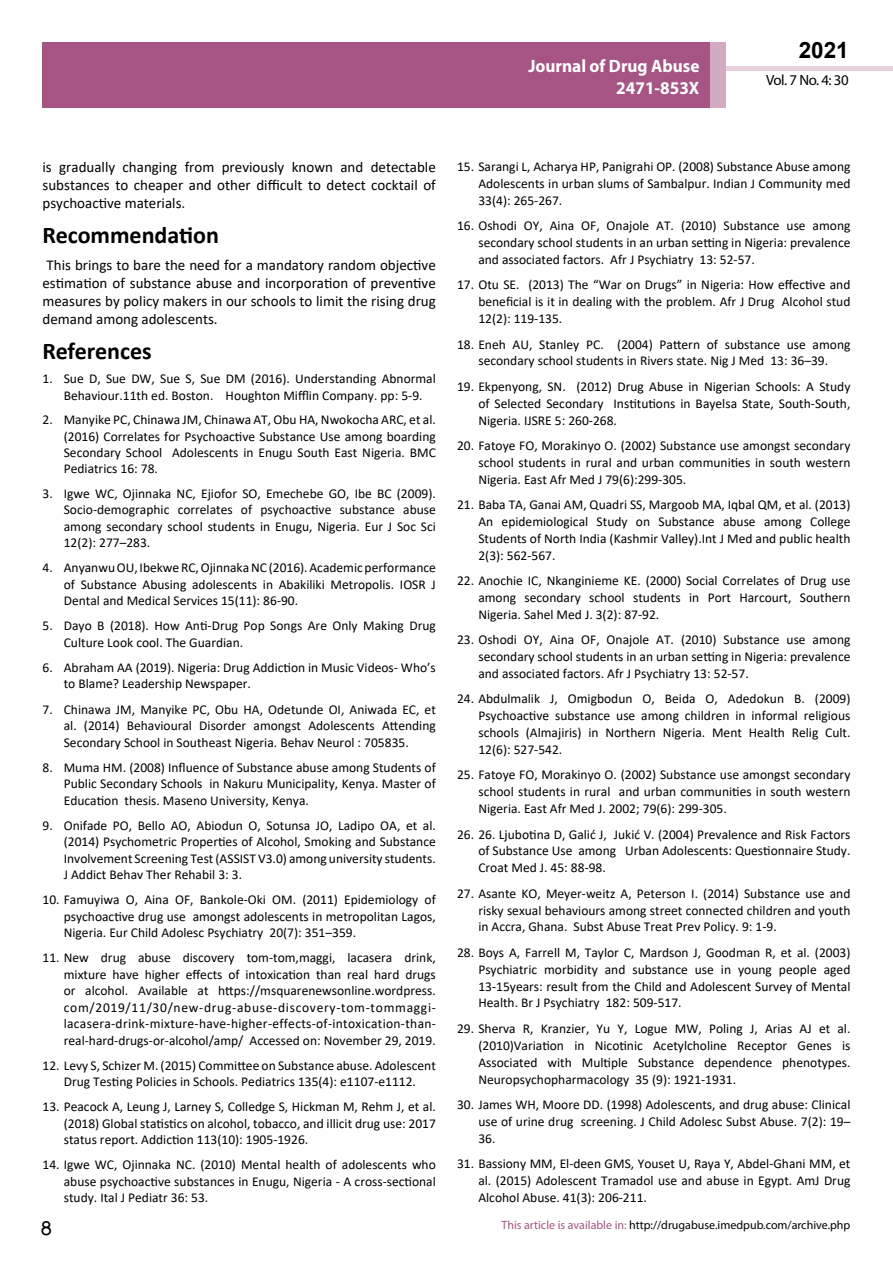
<style>
.page{position:relative;width:893px;height:1263px;background:#fff}
.page>*{position:absolute;margin:0;border:0;box-sizing:border-box;transform-origin:0 0}
.t1{font:25.5px "Tunga";color:#000}
.t2{font:700 24px "Calibri";color:#000}
.t3{font:700 22.5px "Arial";color:#000}
.t4{font:700 18px/21.6px "Myriad Pro";color:#fff;text-align:right;scale:.96 1}
.t5{font:15px/18px "Calibri";color:#000;text-align:justify}
.t6{font:14.85px "Myriad Pro";letter-spacing:-.03em;color:#000}
.t7{font:13.5px/16.8px "Calibri";color:#000;text-align:justify}
.t8{font:12px "Myriad Pro";color:#000}
.s1{color:#a55483}
</style>
<div class="page">
<div style="left:722px;top:66px;width:171px;height:5px;background:#e6d1dd"></div>
<div style="left:43px;top:42px;width:682px;height:66px;background:#a55483"></div>
<div style="left:710px;top:42px;width:15px;height:66px;background:#d2aac1"></div>
<h3 class="t4" style="left:528px;top:55px;width:180px">Journal of Drug Abuse<br>2471-853X</h3>
<h3 class="t3" style="left:799px;top:35px;width:52px">2021</h3>
<p class="t6" style="left:766px;top:71px;width:84px">Vol. 7 No. 4: 30</p>
<p class="t5" style="left:43px;top:158px;width:395px">is gradually changing from previously known and detectable substances to cheaper and other difficult to detect cocktail of psychoactive materials.</p>
<h2 class="t2" style="left:43px;top:218px;width:178px">Recommendation</h2>
<p class="t5" style="left:43px;top:255px;width:395px">This brings to bare the need for a mandatory random objective estimation of substance abuse and incorporation of preventive measures by policy makers in our schools to limit the rising drug demand among adolescents.</p>
<h2 class="t2" style="left:43px;top:334px;width:111px">References</h2>
<p class="t7" style="left:43px;top:370px;width:395px;line-height:16.2px;text-align:center">1. Sue D, Sue DW, Sue S, Sue DM (2016). Understanding Abnormal<br>Behaviour.11th ed. Boston. Houghton Mifflin Company. pp: 5-9.</p>
<p class="t7" style="left:64px;top:411px;width:374px;line-height:16.2px;text-indent:-21px">2. Manyike PC, Chinawa JM, Chinawa AT, Obu HA, Nwokocha ARC, et al. (2016) Correlates for Psychoactive Substance Use among boarding Secondary School Adolescents in Enugu South East Nigeria. BMC Pediatrics 16: 78.</p>
<p class="t7" style="left:64px;top:485px;width:374px;text-indent:-21px">3. Igwe WC, Ojinnaka NC, Ejiofor SO, Emechebe GO, Ibe BC (2009).<br>Socio-demographic correlates of psychoactive substance abuse among secondary school students in Enugu, Nigeria. Eur J Soc Sci 12(2): 277–283.</p>
<p class="t7" style="left:64px;top:559px;width:374px;text-indent:-21px">4. Anyanwu OU, Ibekwe RC, Ojinnaka NC (2016). Academic performance of Substance Abusing adolescents in Abakiliki Metropolis. IOSR J Dental and Medical Services 15(11): 86-90.</p>
<p class="t7" style="left:64px;top:617px;width:374px;text-indent:-21px">5. Dayo B (2018). How Anti-Drug Pop Songs Are Only Making Drug<br>Culture Look cool. The Guardian.</p>
<p class="t7" style="left:64px;top:659px;width:374px;text-indent:-21px">6. Abraham AA (2019). Nigeria: Drug Addiction in Music Videos- Who’s to Blame? Leadership Newspaper.</p>
<p class="t7" style="left:64px;top:700px;width:374px;text-indent:-21px">7. Chinawa JM, Manyike PC, Obu HA, Odetunde OI, Aniwada EC, et al. (2014) Behavioural Disorder amongst Adolescents Attending Secondary School in Southeast Nigeria. Behav Neurol : 705835.</p>
<p class="t7" style="left:64px;top:758px;width:374px;text-indent:-21px">8. Muma HM. (2008) Influence of Substance abuse among Students of Public Secondary Schools in Nakuru Municipality, Kenya. Master of Education thesis. Maseno University, Kenya.</p>
<p class="t7" style="left:64px;top:816px;width:374px;text-indent:-21px">9. Onifade PO, Bello AO, Abiodun O, Sotunsa JO, Ladipo OA, et al. (2014) Psychometric Properties of Alcohol, Smoking and Substance Involvement Screening Test (ASSIST V3.0) among university students.<br>J Addict Behav Ther Rehabil 3: 3.</p>
<p class="t7" style="left:64px;top:891px;width:374px;text-indent:-21px">10. Famuyiwa O, Aina OF, Bankole-Oki OM. (2011) Epidemiology of psychoactive drug use amongst adolescents in metropolitan Lagos, Nigeria. Eur Child Adolesc Psychiatry 20(7): 351–359.</p>
<p class="t7" style="left:64px;top:949px;width:374px;text-indent:-21px">11. New drug abuse discovery tom-tom,maggi, lacasera drink, mixture have higher effects of intoxication than real hard drugs or alcohol. Available at https://msquarenewsonline.wordpress. com/2019/11/30/new-drug-abuse-discovery-tom-tommaggi&shy;lacasera-drink-mixture-have-higher-effects-of-intoxication-than&shy;real-hard-drugs-or-alcohol/amp/ Accessed on: November 29, 2019.</p>
<p class="t7" style="left:43px;top:1056px;width:395px;text-align:center">12. Levy S, Schizer M. (2015) Committee on Substance abuse. Adolescent<br>Drug Testing Policies in Schools. Pediatrics 135(4): e1107-e1112.</p>
<p class="t7" style="left:64px;top:1098px;width:374px;text-indent:-21px">13. Peacock A, Leung J, Larney S, Colledge S, Hickman M, Rehm J, et al. (2018) Global statistics on alcohol, tobacco, and illicit drug use: 2017 status report. Addiction 113(10): 1905-1926.</p>
<p class="t7" style="left:64px;top:1156px;width:374px;text-indent:-21px">14. Igwe WC, Ojinnaka NC. (2010) Mental health of adolescents who abuse psychoactive substances in Enugu, Nigeria - A cross-sectional study. Ital J Pediatr 36: 53.</p>
<p class="t7" style="left:478px;top:158px;width:374px;text-indent:-21px">15. Sarangi L, Acharya HP, Panigrahi OP. (2008) Substance Abuse among Adolescents in urban slums of Sambalpur. Indian J Community med 33(4): 265-267.</p>
<p class="t7" style="left:478px;top:217px;width:374px;text-indent:-21px">16. Oshodi OY, Aina OF, Onajole AT. (2010) Substance use among secondary school students in an urban setting in Nigeria: prevalence and associated factors. Afr J Psychiatry 13: 52-57.</p>
<p class="t7" style="left:478px;top:276px;width:374px;text-indent:-21px">17. Otu SE. (2013) The “War on Drugs” in Nigeria: How effective and beneficial is it in dealing with the problem. Afr J Drug Alcohol stud 12(2): 119-135.</p>
<p class="t7" style="left:457px;top:335px;width:395px;text-align:center">18. Eneh AU, Stanley PC. (2004) Pattern of substance use among secondary school students in Rivers state. Nig J Med 13: 36–39.</p>
<p class="t7" style="left:478px;top:378px;width:374px;text-indent:-21px">19. Ekpenyong, SN. (2012) Drug Abuse in Nigerian Schools: A Study of Selected Secondary Institutions in Bayelsa State, South-South, Nigeria. IJSRE 5: 260-268.</p>
<p class="t7" style="left:478px;top:437px;width:374px;text-indent:-21px">20. Fatoye FO, Morakinyo O. (2002) Substance use amongst secondary school students in rural and urban communities in south western Nigeria. East Afr Med J 79(6):299-305.</p>
<p class="t7" style="left:478px;top:496px;width:374px;text-indent:-21px">21. Baba TA, Ganai AM, Quadri SS, Margoob MA, Iqbal QM, et al. (2013)<br>An epidemiological Study on Substance abuse among College Students of North India (Kashmir Valley).Int J Med and public health 2(3): 562-567.</p>
<p class="t7" style="left:478px;top:572px;width:374px;text-indent:-21px">22. Anochie IC, Nkanginieme KE. (2000) Social Correlates of Drug use among secondary school students in Port Harcourt, Southern Nigeria. Sahel Med J. 3(2): 87-92.</p>
<p class="t7" style="left:478px;top:631px;width:374px;text-indent:-21px">23. Oshodi OY, Aina OF, Onajole AT. (2010) Substance use among secondary school students in an urban setting in Nigeria: prevalence and associated factors. Afr J Psychiatry 13: 52-57.</p>
<p class="t7" style="left:478px;top:690px;width:374px;text-indent:-21px">24. Abdulmalik J, Omigbodun O, Beida O, Adedokun B. (2009)<br>Psychoactive substance use among children in informal religious schools (Almajiris) in Northern Nigeria. Ment Health Relig Cult.<br>12(6): 527-542.</p>
<p class="t7" style="left:478px;top:766px;width:374px;text-indent:-21px">25. Fatoye FO, Morakinyo O. (2002) Substance use amongst secondary school students in rural and urban communities in south western Nigeria. East Afr Med J. 2002; 79(6): 299-305.</p>
<p class="t7" style="left:478px;top:825px;width:374px;text-indent:-21px">26. 26. Ljubotina D, Galić J, Jukić V. (2004) Prevalence and Risk Factors of Substance Use among Urban Adolescents: Questionnaire Study.<br>Croat Med J. 45: 88-98.</p>
<p class="t7" style="left:478px;top:884px;width:374px;text-indent:-21px">27. Asante KO, Meyer-weitz A, Peterson I. (2014) Substance use and risky sexual behaviours among street connected children and youth in Accra, Ghana. Subst Abuse Treat Prev Policy. 9: 1-9.</p>
<p class="t7" style="left:478px;top:944px;width:374px;text-indent:-21px">28. Boys A, Farrell M, Taylor C, Mardson J, Goodman R, et al. (2003)<br>Psychiatric morbidity and substance use in young people aged 13-15years: result from the Child and Adolescent Survey of Mental Health. Br J Psychiatry 182: 509-517.</p>
<p class="t7" style="left:478px;top:1020px;width:374px;text-indent:-21px">29. Sherva R, Kranzier, Yu Y, Logue MW, Poling J, Arias AJ et al. (2010)Variation in Nicotinic Acetylcholine Receptor Genes is Associated with Multiple Substance dependence phenotypes.<br>Neuropsychopharmacology 35 (9): 1921-1931.</p>
<p class="t7" style="left:478px;top:1096px;width:374px;text-indent:-21px">30. James WH, Moore DD. (1998) Adolescents, and drug abuse: Clinical use of urine drug screening. J Child Adolesc Subst Abuse. 7(2): 19– 36.</p>
<p class="t7" style="left:478px;top:1155px;width:374px;text-indent:-21px">31. Bassiony MM, El-deen GMS, Youset U, Raya Y, Abdel-Ghani MM, et al. (2015) Adolescent Tramadol use and abuse in Egypt. AmJ Drug Alcohol Abuse. 41(3): 206-211.</p>
<h1 class="t1" style="left:41px;top:1211px;width:13px">8</h1>
<p class="t8" style="left:502px;top:1218px;width:350px"><span class="s1">This article is available in:</span> http://drugabuse.imedpub.com/archive.php</p>
</div>
